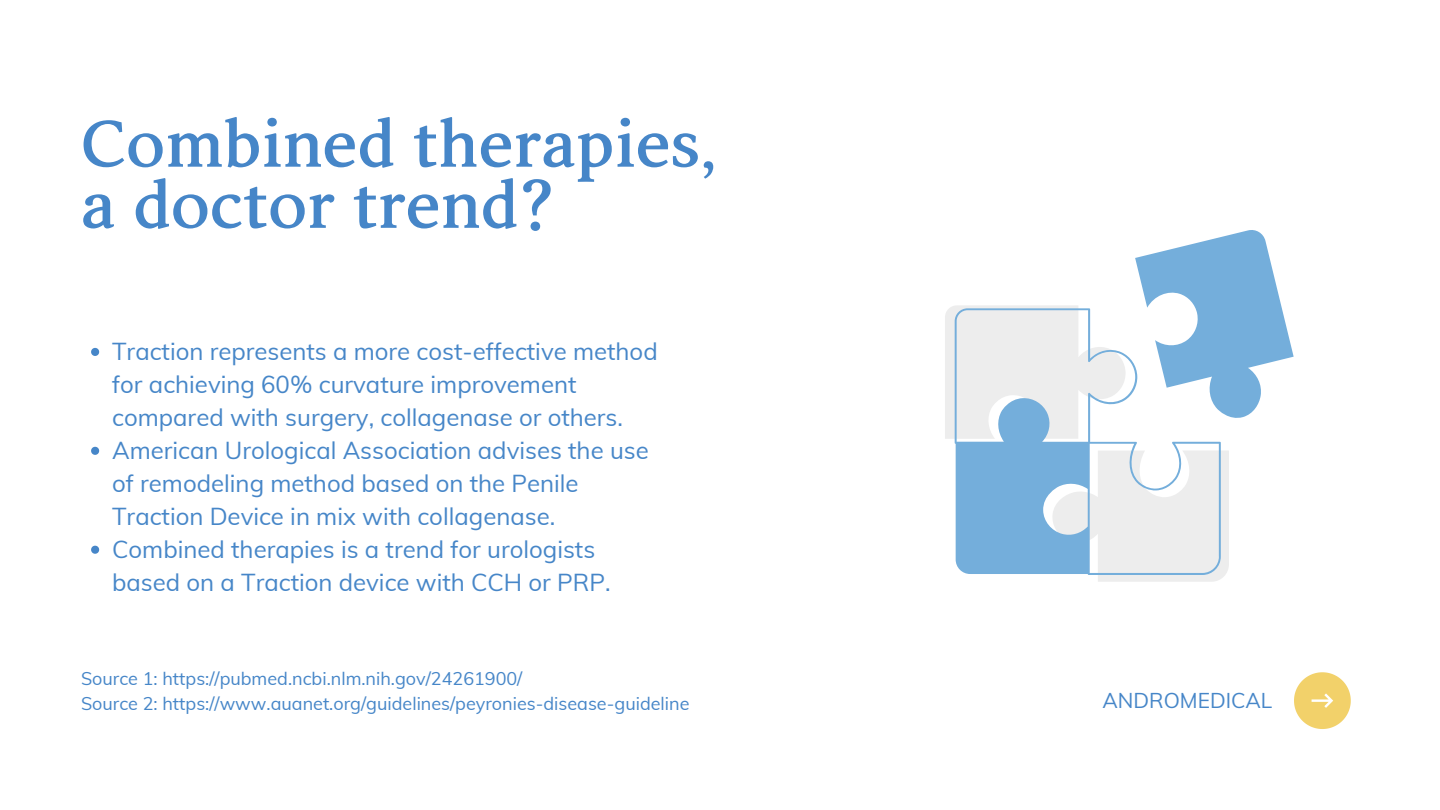
<style>
.page{position:relative;width:1440px;height:810px;background:#fff}
.page>*{position:absolute;margin:0;border:0;box-sizing:border-box;transform-origin:0 0}
.t1{font:64px "Arita buri Bold OTF";color:#4686c8}
.t2{font:24px/33px "Muli";color:#4686c8}
.t3{font:21px "Muli";color:#4686c8}
.t4{font:18px "Muli";color:#4686c8}
</style>
<div class="page">
<svg style="left:91px;top:348px;width:8px;height:8px"></svg>
<svg style="left:91px;top:447px;width:8px;height:8px"></svg>
<svg style="left:91px;top:546px;width:8px;height:8px"></svg>
<svg style="left:1294px;top:672px;width:57px;height:57px"></svg>
<svg style="left:945px;top:306px;width:280px;height:276px"></svg>
<svg style="left:955px;top:230px;width:339px;height:345px"></svg>
<p class="t1" style="left:81px;top:108px;width:638px">Combined therapies,</p>
<p class="t1" style="left:81px;top:169px;width:476px">a doctor trend?</p>
<p class="t2" style="left:112px;top:334px;width:547px">Traction represents a more cost-effective method for achieving 60% curvature improvement compared with surgery, collagenase or others.</p>
<p class="t2" style="left:112px;top:433px;width:538px">American Urological Association advises the use of remodeling method based on the Penile<br>Traction Device in mix with collagenase.</p>
<p class="t2" style="left:112px;top:532px;width:500px">Combined therapies is a trend for urologists based on a Traction device with CCH or PRP.</p>
<p class="t4" style="left:81px;top:666px;width:443px">Source 1: https://pubmed.ncbi.nlm.nih.gov/24261900/</p>
<p class="t4" style="left:81px;top:692px;width:610px">Source 2: https://www.auanet.org/guidelines/peyronies-disease-guideline</p>
<p class="t3" style="left:1102px;top:687px;width:171px">ANDROMEDICAL</p>
</div>
